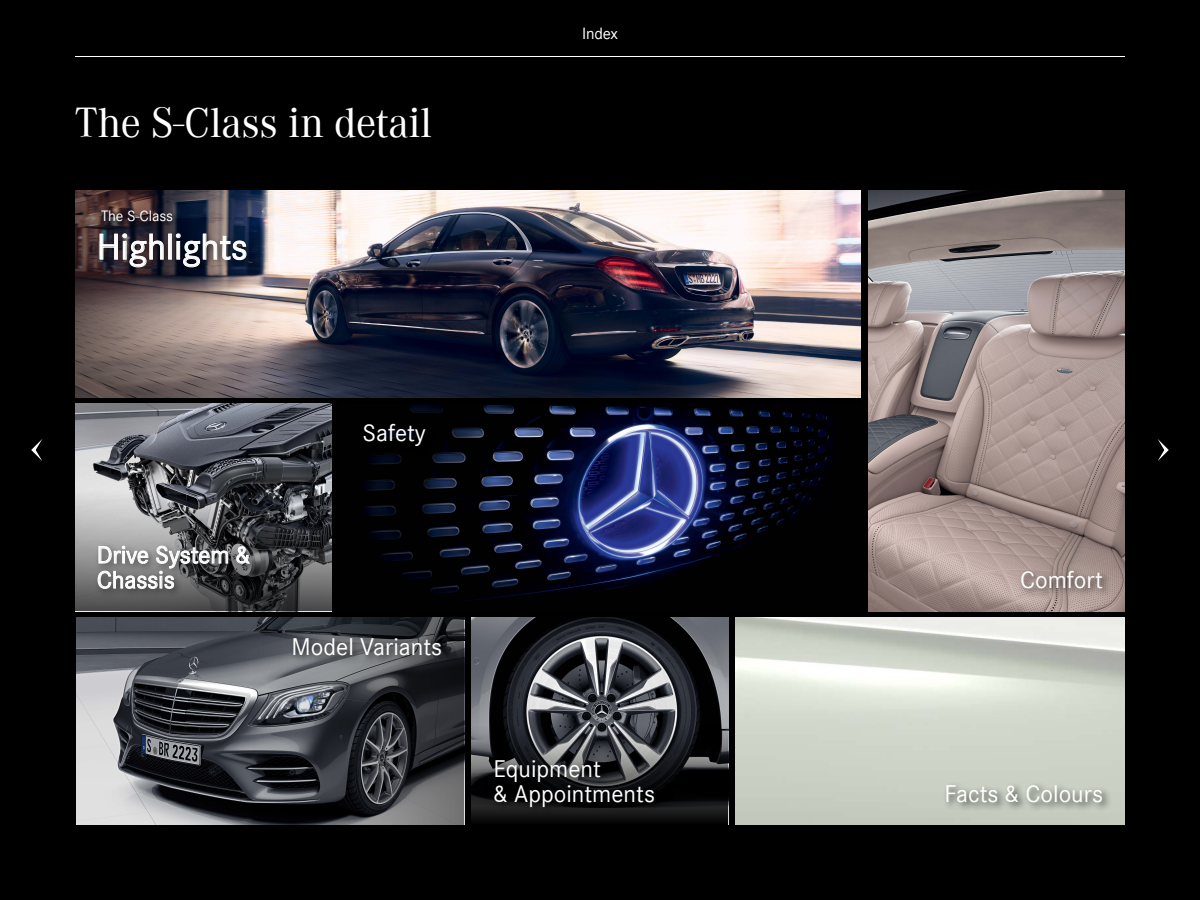
<style>
.page{position:relative;width:1200px;height:900px;background:#000}
.page>*{position:absolute;margin:0;border:0;box-sizing:border-box;transform-origin:0 0}
.t1{font:43.75px "MBK Corporate A";letter-spacing:-.01em;color:#fff}
.t2{font:37.5px "MBK Corporate S";color:#fff}
.t3{font:25px/25px "MBK Corporate S";color:#fff}
.t4{font:16.88px "MBK Corporate S";letter-spacing:-.01em;color:#fff}
.t5{font:15.62px "MBK Corporate S";letter-spacing:-.01em;color:#fff}
</style>
<div class="page">
<img style="left:736px;top:618px;width:389px;height:207px">
<hr style="left:75px;top:56px;width:1050px;height:1px;background:#fff">
<img style="left:270px;top:190px;width:591px;height:208px">
<img style="left:362px;top:404px;width:468px;height:198px">
<img style="left:868px;top:191px;width:257px;height:420px">
<img style="left:75px;top:404px;width:257px;height:85px">
<img style="left:472px;top:618px;width:256px;height:107px">
<svg style="left:75px;top:489px;width:257px;height:122px;background:#5e5f61"></svg>
<div style="left:943px;top:781px;width:169px;height:31px;background:#000;opacity:.75"></div>
<div style="left:360px;top:420px;width:75px;height:36px;background:#000"></div>
<div style="left:1018px;top:567px;width:94px;height:31px;background:#000;opacity:.75"></div>
<img style="left:76px;top:618px;width:174px;height:207px">
<div style="left:95px;top:542px;width:163px;height:56px;background:#000;opacity:.75"></div>
<svg style="left:237px;top:546px;width:13px;height:18px"></svg>
<svg style="left:98px;top:546px;width:130px;height:43px;background:#818182"></svg>
<svg style="left:472px;top:725px;width:256px;height:95px"></svg>
<div style="left:491px;top:756px;width:173px;height:60px;background:#000;opacity:.75"></div>
<svg style="left:250px;top:618px;width:214px;height:207px;background:#3f4146"></svg>
<div style="left:290px;top:635px;width:161px;height:30px;background:#000;opacity:.75"></div>
<svg style="left:75px;top:190px;width:195px;height:208px;background:#7d6d6c"></svg>
<div style="left:96px;top:207px;width:160px;height:70px;background:#000;opacity:.75"></div>
<svg style="left:100px;top:234px;width:64px;height:33px;background:#534e55"></svg>
<svg style="left:176px;top:234px;width:70px;height:33px;background:#555862"></svg>
<svg style="left:31px;top:439px;width:11px;height:22px"></svg>
<svg style="left:1158px;top:439px;width:11px;height:22px"></svg>
<h1 class="t1" style="left:75px;top:99px;width:359px">The -S Class in detail</h1>
<p class="t5" style="left:101px;top:207px;width:73px">The -S Class</p>
<h2 class="t2" style="left:97px;top:225px;width:152px">Highlights</h2>
<p class="t4" style="left:582px;top:24px;width:37px">Index</p>
<p class="t3" style="left:97px;top:543px;width:155px">Drive System &amp;<br>Chassis</p>
<p class="t3" style="left:362px;top:421px;width:65px">Safety</p>
<p class="t3" style="left:292px;top:634px;width:152px">Model Variants</p>
<p class="t3" style="left:493px;top:756px;width:163px">Equipment<br>&amp; Appointments</p>
<p class="t3" style="left:1020px;top:568px;width:85px">Comfort</p>
<p class="t3" style="left:944px;top:781px;width:160px">Facts &amp; Colours</p>
</div>
